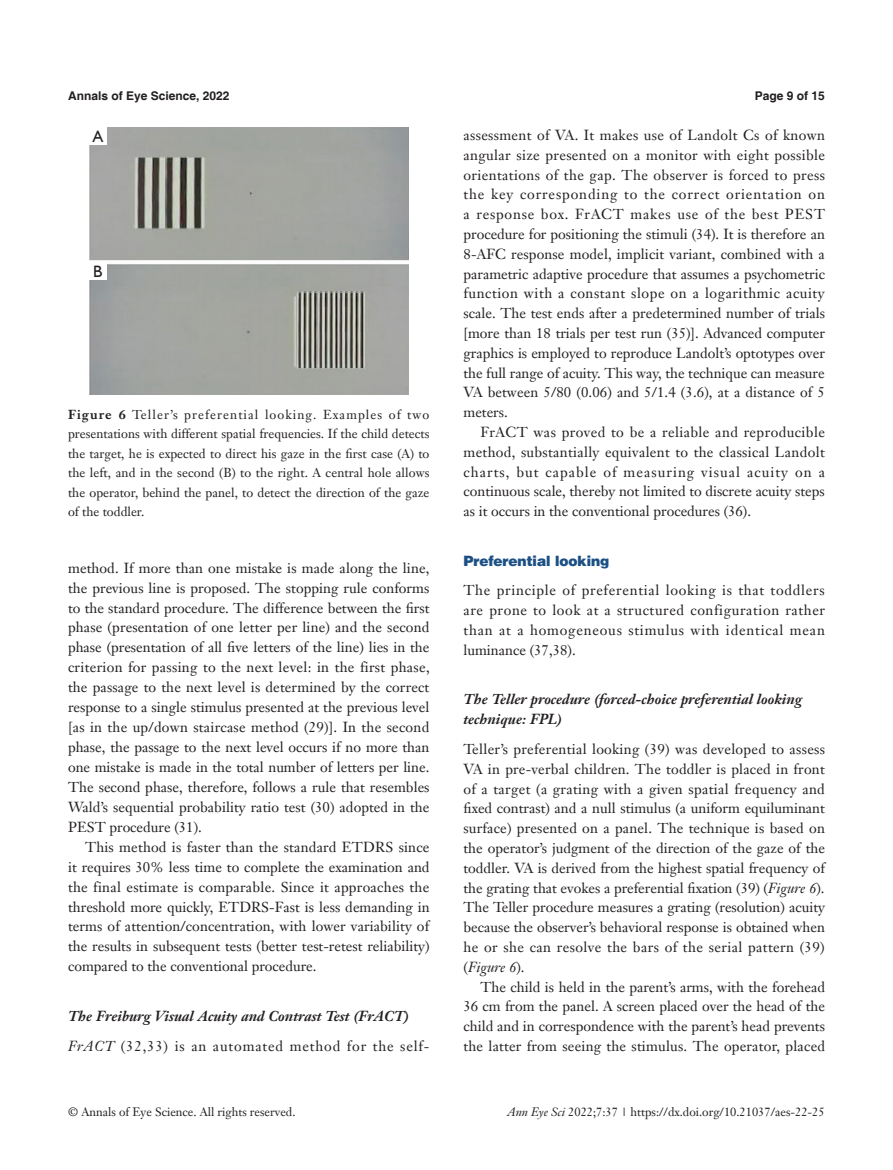
<style>
.page{position:relative;width:893px;height:1170px;background:#fff}
.page>*{position:absolute;margin:0;border:0;box-sizing:border-box;transform-origin:0 0}
.t1{font:16.5px "Humanist 521 BT";color:#231f20}
.t2{font:14.25px/19.8px "Janson Text LT";letter-spacing:.005em;color:#231f20;text-align:justify}
.t3{font:italic 700 14.25px/30.2px "Janson Text LT";color:#231f20}
.t4{font:900 14.25px "Helvetica";color:#1c5085}
.t5{font:12.75px/19.5px "Janson Text LT";color:#231f20;text-align:justify}
.t6{font:12px "Janson Text LT";color:#231f20}
.t7{font:700 12px "Helvetica";color:#231f20}
.s1{font-weight:700}
.s2{font-weight:400}
.s3{font-weight:400;font-style:normal}
.s4{font-style:italic}
</style>
<div class="page">
<img style="left:89px;top:128px;width:319px;height:267px">
<div style="left:89px;top:128px;width:17px;height:17px;background:#fff"></div>
<div style="left:89px;top:263px;width:17px;height:17px;background:#fff"></div>
<p class="t7" style="left:68px;top:88px;width:163px">Annals of Eye Science, 2022</p>
<p class="t7" style="left:755px;top:88px;width:72px">Page 9 of 15</p>
<p class="t1" style="left:93px;top:126px;width:12px">A</p>
<p class="t1" style="left:93px;top:261px;width:11px">B</p>
<p class="t5" style="left:68px;top:404px;width:363px"><span class="s1">Figure 6</span> Teller’s preferential looking. Examples of two presentations with different spatial frequencies. If the child detects the target, he is expected to direct his gaze in the first case (A) to the left, and in the second (B) to the right. A central hole allows the operator, behind the panel, to detect the direction of the gaze of the toddler.</p>
<p class="t2" style="left:68px;top:557px;width:363px">method. If more than one mistake is made along the line, the previous line is proposed. The stopping rule conforms to the standard procedure. The difference between the first phase (presentation of one letter per line) and the second phase (presentation of all five letters of the line) lies in the criterion for passing to the next level: in the first phase, the passage to the next level is determined by the correct response to a single stimulus presented at the previous level [as in the up/down staircase method (29)]. In the second phase, the passage to the next level occurs if no more than one mistake is made in the total number of letters per line.<br>The second phase, therefore, follows a rule that resembles Wald’s sequential probability ratio test (30) adopted in the PEST procedure (31).</p>
<p class="t2" style="left:68px;top:836px;width:363px;text-indent:17px">This method is faster than the standard ETDRS since it requires 30% less time to complete the examination and the final estimate is comparable. Since it approaches the threshold more quickly, ETDRS-Fast is less demanding in terms of attention/concentration, with lower variability of the results in subsequent tests (better test-retest reliability) compared to the conventional procedure.</p>
<p class="t3" style="left:68px;top:1000px;width:363px">The Freiburg Visual Acuity and Contrast Test (FrACT)<br><span class="s2">FrACT</span> <span class="s3">(32,33) is an automated method for the self-</span></p>
<p class="t2" style="left:463px;top:125px;width:363px">assessment of VA. It makes use of Landolt Cs of known angular size presented on a monitor with eight possible orientations of the gap. The observer is forced to press the key corresponding to the correct orientation on a response box. FrACT makes use of the best PEST procedure for positioning the stimuli (34). It is therefore an 8-AFC response model, implicit variant, combined with a parametric adaptive procedure that assumes a psychometric function with a constant slope on a logarithmic acuity scale. The test ends after a predetermined number of trials [more than 18 trials per test run (35)]. Advanced computer graphics is employed to reproduce Landolt’s optotypes over the full range of acuity. This way, the technique can measure VA between 5/80 (0.06) and 5/1.4 (3.6), at a distance of 5 meters.</p>
<p class="t2" style="left:463px;top:422px;width:363px;text-indent:17px">FrACT was proved to be a reliable and reproducible method, substantially equivalent to the classical Landolt charts, but capable of measuring visual acuity on a continuous scale, thereby not limited to discrete acuity steps as it occurs in the conventional procedures (36).</p>
<p class="t4" style="left:463px;top:551px;width:147px">Preferential looking</p>
<p class="t2" style="left:463px;top:580px;width:363px">The principle of preferential looking is that toddlers are prone to look at a structured configuration rather than at a homogeneous stimulus with identical mean luminance (37,38).</p>
<p class="t3" style="left:463px;top:689px;width:340px;line-height:19.8px">The Teller procedure (forced-choice preferential looking technique: FPL)</p>
<p class="t2" style="left:463px;top:739px;width:363px">Teller’s preferential looking (39) was developed to assess VA in pre-verbal children. The toddler is placed in front of a target (a grating with a given spatial frequency and fixed contrast) and a null stimulus (a uniform equiluminant surface) presented on a panel. The technique is based on the operator’s judgment of the direction of the gaze of the toddler. VA is derived from the highest spatial frequency of the grating that evokes a preferential fixation (39) (<span class="s4">Figure 6</span>).<br>The Teller procedure measures a grating (resolution) acuity because the observer’s behavioral response is obtained when he or she can resolve the bars of the serial pattern (39) (<span class="s4">Figure 6</span>).</p>
<p class="t2" style="left:463px;top:976px;width:363px;text-indent:17px">The child is held in the parent’s arms, with the forehead 36 cm from the panel. A screen placed over the head of the child and in correspondence with the parent’s head prevents the latter from seeing the stimulus. The operator, placed</p>
<p class="t6" style="left:68px;top:1104px;width:229px">© Annals of Eye Science. All rights reserved.</p>
<p class="t6" style="left:507px;top:1104px;width:319px"><span class="s4">Ann Eye Sci</span> 2022;7:37 | https://dx.doi.org/10.21037/aes-22-25</p>
</div>
